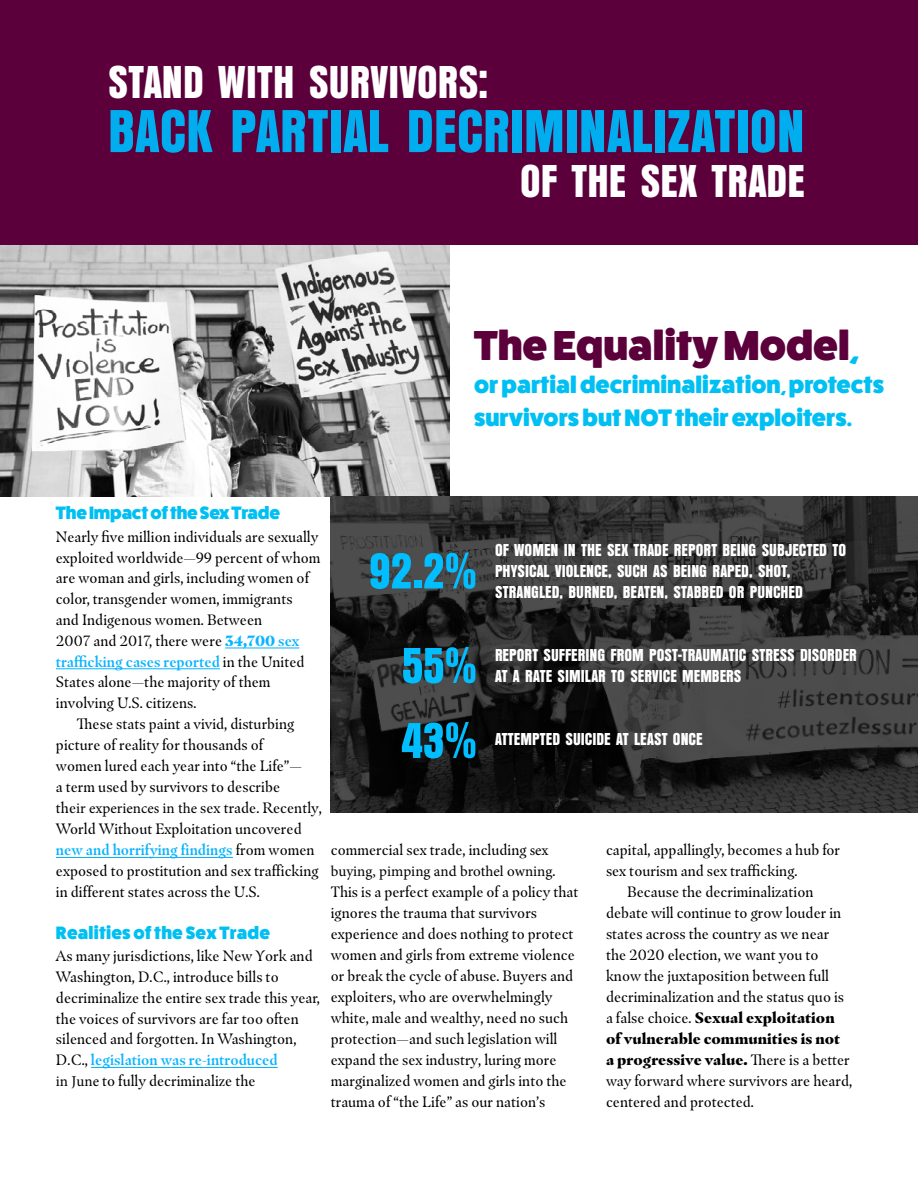
<style>
.page{position:relative;width:918px;height:1188px;background:#fff}
.page>*{position:absolute;margin:0;border:0;box-sizing:border-box;transform-origin:0 0}
.t1{font:63px "Anzeigen Gro";color:#00aeef}
.t2{font:54px/94.5px "Anzeigen Gro";color:#00beff;text-align:right}
.t3{font:48px "Anzeigen Gro";letter-spacing:.005em;color:#fff}
.t4{font:800 42px "Fat Frank";color:#5b003b}
.t5{font:800 24px/33px "Fat Frank";color:#00c0f3}
.t6{font:18px/21px "Anzeigen Gro";color:#fff}
.t7{font:800 18px "Fat Frank";letter-spacing:-.01em;color:#00c0f3}
.t8{font:800 18px "Fat Frank";letter-spacing:.01em;color:#00c0f3}
.t9{font:15px/21px "Masqualero";color:#000}
.t10{font:900 15px "Masqualero";color:#000}
.t11{font:600 15px "Masqualero";color:#08b4ff}
.t12{font:15px "Minion Pro";color:#000}
.s1{color:#00c0f3}
.s2{font-weight:900;color:#08b4ff}
.s3{font-weight:600;color:#08b4ff}
.s4{font-weight:400;color:#000}
.s5{font-family:"Minion Pro"}
.s6{font-family:"Masqualero"}
.s7{font-weight:400}
</style>
<div class="page">
<img style="left:0;top:244px;width:450px;height:252px">
<hr style="left:91px;top:1067px;width:187px;height:1px;background:#08b4ff">
<hr style="left:56px;top:857px;width:177px;height:1px;background:#08b4ff">
<hr style="left:56px;top:668px;width:164px;height:1px;background:#08b4ff">
<hr style="left:225px;top:648px;width:74px;height:1px;background:#08b4ff">
<div style="left:0;top:0;width:918px;height:244px;background:#5b003b"></div>
<svg style="left:330px;top:496px;width:588px;height:317px;background:#2f2f2f"></svg>
<h3 class="t3" style="left:108px;top:56px;width:382px">STAND WITH SURVIVORS:</h3>
<h1 class="t1" style="left:108px;top:97px;width:698px">BACK PARTIAL DECRIMINALIZATION</h1>
<h3 class="t3" style="left:520px;top:155px;width:286px">OF THE SEX TRADE</h3>
<h3 class="t4" style="left:474px;top:322px;width:386px">The Equality Model<span class="s1">,</span></h3>
<h3 class="t5" style="left:474px;top:369px;width:412px">or partial decriminalization, protects survivors but NOT their exploiters.</h3>
<p class="t7" style="left:56px;top:503px;width:226px">The Impact of the SexTrade</p>
<p class="t9" style="left:56px;top:526px;width:264px">Nearly five million individuals are sexually</p>
<p class="t9" style="left:56px;top:547px;width:266px">exploited worldwide—99 percent of whom</p>
<p class="t9" style="left:56px;top:568px;width:255px">are woman and girls, including women of</p>
<p class="t9" style="left:56px;top:588px;width:238px">color, transgender women, immigrants</p>
<p class="t9" style="left:56px;top:609px;width:208px">and Indigenous women. Between</p>
<p class="t9" style="left:56px;top:630px;width:245px">2007 and 2017, there were <span class="s2">34,700</span> <span class="s3">sex</span></p>
<p class="t11" style="left:56px;top:652px;width:250px">trafficking cases reported <span class="s4">in the United</span></p>
<p class="t9" style="left:56px;top:672px;width:216px">States alone—the majority of them</p>
<p class="t9" style="left:56px;top:692px;width:142px">involving U.S. citizens.</p>
<p class="t9" style="left:77px;top:713px;width:219px">These stats paint a vivid, disturbing</p>
<p class="t9" style="left:56px;top:734px;width:209px">picture of reality for thousands of</p>
<p class="t9" style="left:56px;top:755px;width:248px">women lured each year into “the Life”—</p>
<p class="t9" style="left:56px;top:776px;width:226px">a term used by survivors to describe</p>
<p class="t9" style="left:56px;top:797px;width:268px">the<span class="s5">ir experiences in the</span> sex trade. Recently,</p>
<p class="t9" style="left:56px;top:818px;width:247px">World Without Exploitation uncovered</p>
<p class="t11" style="left:56px;top:841px;width:260px">new and horrifying findings <span class="s4">from women</span></p>
<p class="t9" style="left:56px;top:860px;width:264px">exposed to prostitution and sex trafficking</p>
<p class="t9" style="left:56px;top:881px;width:206px">in different states across the U.S.</p>
<p class="t8" style="left:56px;top:923px;width:216px">Realities of the Sex Trade</p>
<p class="t9" style="left:56px;top:945px;width:265px">As many jurisdictions, like New York and Washington, D.C., introduce bills to decriminalize the entire sex trade this year, the voices of survivors are far too often silenced and forgotten. In Washington, D.C., <span class="s3">legislation was re-introduced<br></span><span class="s5">in June</span> to fully decriminalize the</p>
<h2 class="t2" style="left:369px;top:524px;width:109px">92.2%<br>55%</h2>
<h2 class="t2" style="left:401px;top:694px;width:78px">43%</h2>
<p class="t6" style="left:495px;top:540px;width:353px">OF WOMEN IN THE SEX TRADE REPORT BEING SUBJECTED TO<br>PHYSICAL VIOLENCE, SUCH AS BEING RAPED, SHOT,<br>STRANGLED, BURNED, BEATEN, STABBED OR PUNCHED</p>
<p class="t6" style="left:495px;top:645px;width:363px">REPORT SUFFERING FROM POST-TRAUMATIC STRESS DISORDER<br>AT A RATE SIMILAR TO SERVICE MEMBERS</p>
<p class="t6" style="left:495px;top:729px;width:209px">ATTEMPTED SUICIDE AT LEAST ONCE</p>
<p class="t9" style="left:331px;top:839px;width:219px">commercial sex trade, including <span class="s5">sex</span></p>
<p class="t12" style="left:331px;top:861px;width:226px">buying, pimping and brothel owning<span class="s6">.</span></p>
<p class="t9" style="left:331px;top:881px;width:249px">This is a perfect example of a policy that ignores the trauma that survivors experience and does nothing to protect women and girls from extreme violence or break the cycle of abuse. Buyers and exploiters, who are overwhelmingly white, male and wealthy, need no such protection—and such legislation will expand the sex industry, luring more marginalized women and girls into the trauma of “the Life” as our nation’s</p>
<p class="t9" style="left:606px;top:839px;width:236px">capital, appallingly, becomes a hub for</p>
<p class="t9" style="left:606px;top:860px;width:193px">sex tourism and sex trafficking.</p>
<p class="t9" style="left:627px;top:881px;width:188px">Because the decriminalization</p>
<p class="t9" style="left:606px;top:902px;width:237px">debate will continue to grow louder in</p>
<p class="t9" style="left:606px;top:923px;width:225px">states across the country as we near</p>
<p class="t9" style="left:606px;top:944px;width:214px">the 2020 election, we want you to</p>
<p class="t9" style="left:606px;top:965px;width:225px">know the juxtaposition between full</p>
<p class="t9" style="left:606px;top:986px;width:240px">decriminalization and the status quo is</p>
<p class="t10" style="left:606px;top:1008px;width:230px"><span class="s7">a false choice.</span> Sexual exploitation</p>
<p class="t10" style="left:606px;top:1029px;width:236px">of vulnerable communities is not</p>
<p class="t10" style="left:606px;top:1050px;width:245px">a progressive value. <span class="s7">There is a better</span></p>
<p class="t9" style="left:606px;top:1070px;width:248px">way forward where survivors are heard,</p>
<p class="t9" style="left:606px;top:1091px;width:150px">centered and protected.</p>
</div>
